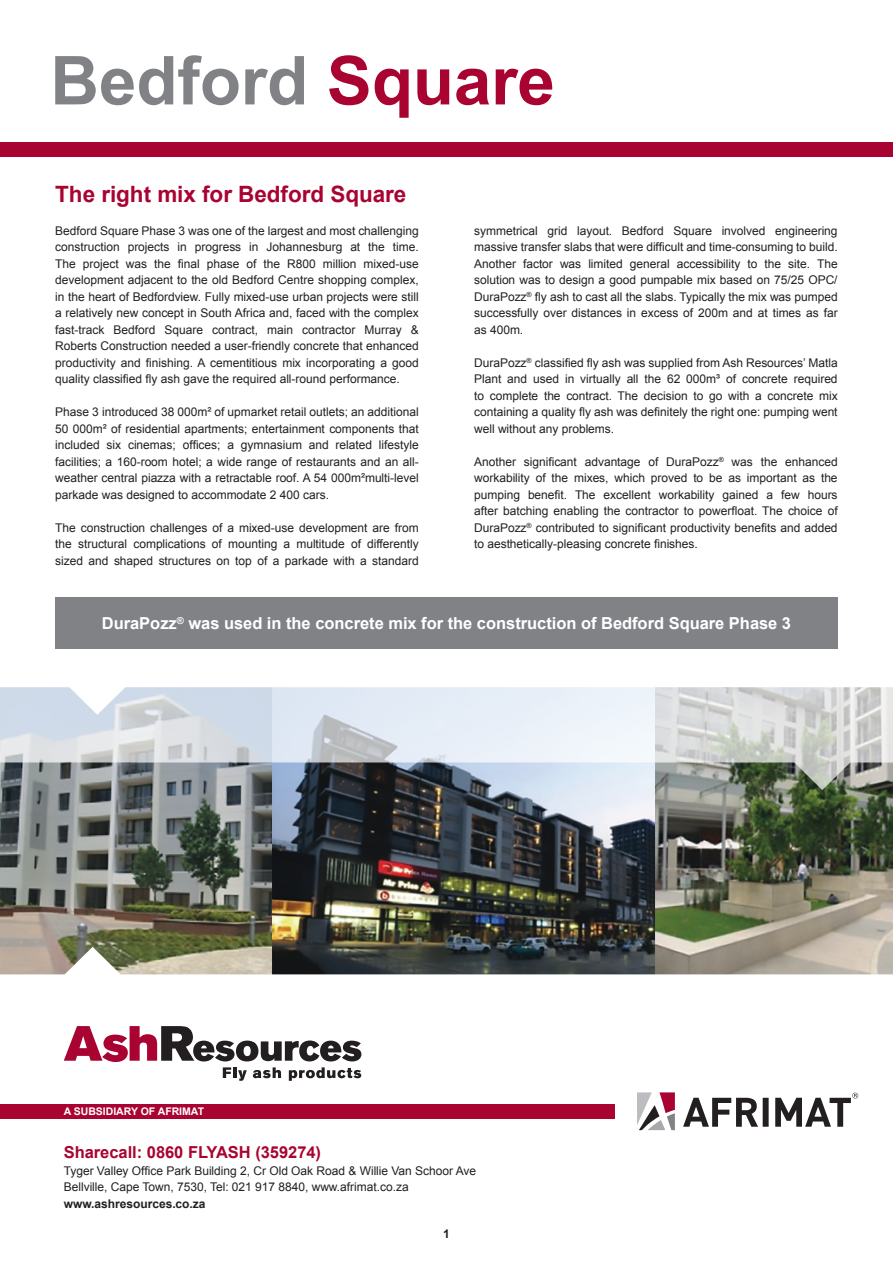
<style>
.page{position:relative;width:893px;height:1263px;background:#fff}
.page>*{position:absolute;margin:0;border:0;box-sizing:border-box;transform-origin:0 0}
.t1{font:700 67.5px "Arial";color:#808285}
.t2{font:700 22.5px "Arial";color:#a90332}
.t3{font:700 16.5px "Arial";color:#fff}
.t4{font:700 16.5px "Arial";color:#a90332}
.t5{font:12px/16.5px "Arial";color:#231f20;text-align:justify}
.t6{font:700 12px "Arial";color:#231f20}
.t7{font:700 10.5px "Arial";color:#fff}
.s1{color:#a90332}
</style>
<div class="page">
<img style="left:0;top:790px;width:272px;height:157px">
<img style="left:272px;top:790px;width:384px;height:157px">
<img style="left:656px;top:790px;width:237px;height:157px">
<svg style="left:0;top:715px;width:893px;height:75px;background:#bac0c4"></svg>
<svg style="left:0;top:947px;width:893px;height:184px"></svg>
<svg style="left:0;top:687px;width:893px;height:28px;background:#dce2ea"></svg>
<div style="left:0;top:1104px;width:614px;height:14px;background:#a90332"></div>
<svg style="left:637px;top:1092px;width:38px;height:38px"></svg>
<svg style="left:683px;top:1093px;width:175px;height:34px"></svg>
<div style="left:0;top:142px;width:893px;height:15px;background:#a90332"></div>
<svg style="left:64px;top:1026px;width:297px;height:55px"></svg>
<div style="left:55px;top:597px;width:783px;height:52px;background:#808285"></div>
<h1 class="t1" style="left:50px;top:36px;width:506px">Bedford <span class="s1">Square</span></h1>
<h2 class="t2" style="left:55px;top:179px;width:353px">The right mix for Bedford Square</h2>
<p class="t5" style="left:55px;top:222px;width:365px">Bedford Square Phase 3 was one of the largest and most challenging construction projects in progress in Johannesburg at the time.<br>The project was the final phase of the R800 million mixed-use development adjacent to the old Bedford Centre shopping complex, in the heart of Bedfordview. Fully mixed-use urban projects were still a relatively new concept in South Africa and, faced with the complex fast-track Bedford Square contract, main contractor Murray &amp; Roberts Construction needed a user-friendly concrete that enhanced productivity and finishing. A cementitious mix incorporating a good quality classified fly ash gave the required all-round performance.</p>
<p class="t5" style="left:55px;top:404px;width:365px">Phase 3 introduced 38 000m² of upmarket retail outlets; an additional 50 000m² of residential apartments; entertainment components that included six cinemas; offices; a gymnasium and related lifestyle facilities; a 160-room hotel; a wide range of restaurants and an all&shy;weather central piazza with a retractable roof. A 54 000m²multi-level parkade was designed to accommodate 2 400 cars.</p>
<p class="t5" style="left:55px;top:519px;width:365px">The construction challenges of a mixed-use development are from the structural complications of mounting a multitude of differently sized and shaped structures on top of a parkade with a standard</p>
<p class="t5" style="left:474px;top:222px;width:365px">symmetrical grid layout. Bedford Square involved engineering massive transfer slabs that were difficult and time-consuming to build.<br>Another factor was limited general accessibility to the site. The solution was to design a good pumpable mix based on 75/25 OPC/ DuraPozz<sup>®</sup> fly ash to cast all the slabs. Typically the mix was pumped successfully over distances in excess of 200m and at times as far as 400m.</p>
<p class="t5" style="left:474px;top:354px;width:365px">DuraPozz<sup>®</sup> classified fly ash was supplied from Ash Resources’ Matla Plant and used in virtually all the 62 000m³ of concrete required to complete the contract. The decision to go with a concrete mix containing a quality fly ash was definitely the right one: pumping went well without any problems.</p>
<p class="t5" style="left:474px;top:453px;width:365px">Another significant advantage of DuraPozz<sup>®</sup> was the enhanced workability of the mixes, which proved to be as important as the pumping benefit. The excellent workability gained a few hours after batching enabling the contractor to powerfloat. The choice of DuraPozz<sup>®</sup> contributed to significant productivity benefits and added to aesthetically-pleasing concrete finishes.</p>
<h3 class="t3" style="left:102px;top:613px;width:691px">DuraPozz<sup>®</sup> was used in the concrete mix for the construction of Bedford Square Phase 3</h3>
<p class="t7" style="left:64px;top:1104px;width:142px">A SUBSIDIARY OF AFRIMAT</p>
<h3 class="t4" style="left:64px;top:1141px;width:259px">Sharecall: 0860 FLYASH (359274)</h3>
<p class="t5" style="left:64px;top:1162px;width:414px">Tyger Valley Office Park Building 2, Cr Old Oak Road &amp; Willie Van Schoor Ave<br>Bellville, Cape Town, 7530, Tel: 021 917 8840, www.afrimat.co.za</p>
<p class="t6" style="left:64px;top:1195px;width:143px">www.ashresources.co.za</p>
<p class="t6" style="left:443px;top:1226px;width:8px">1</p>
</div>
